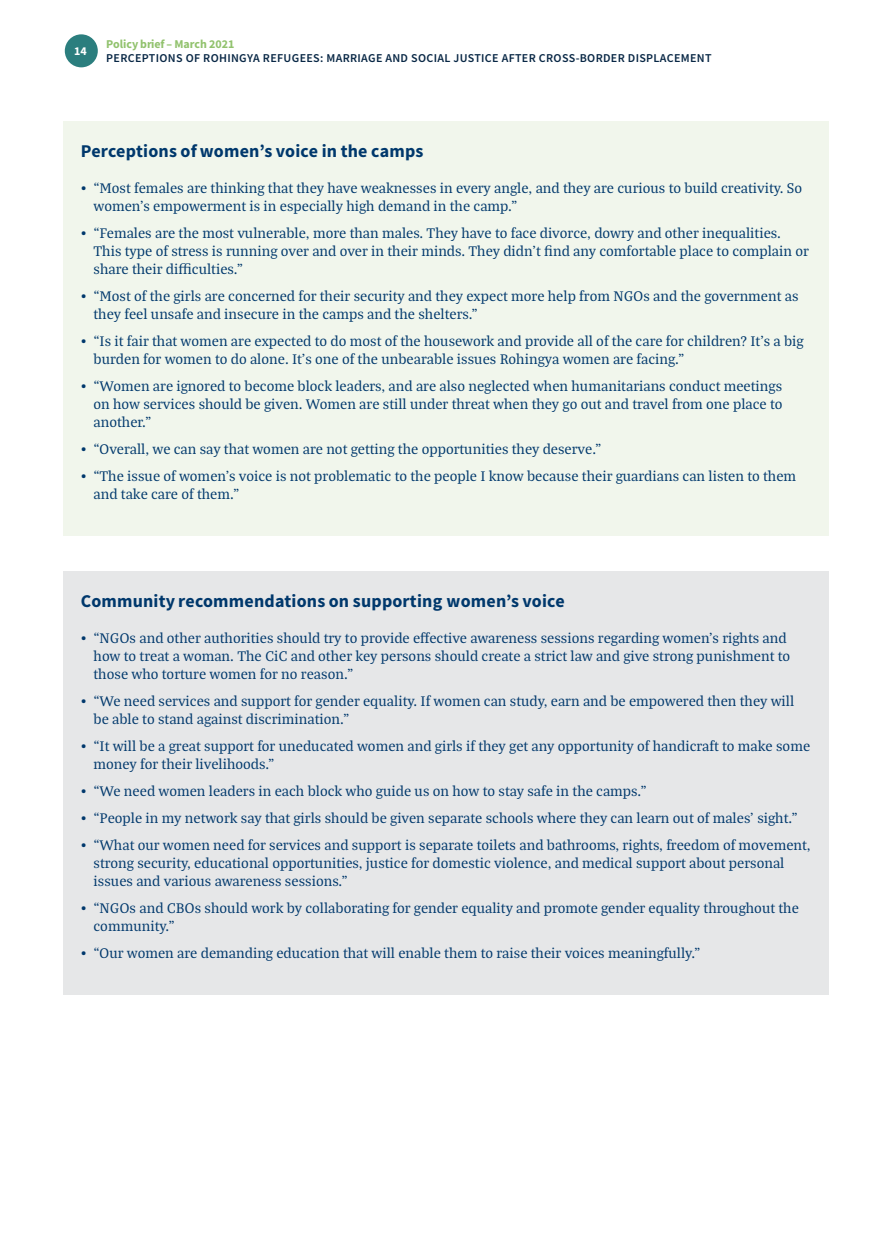
<style>
.page{position:relative;width:893px;height:1242px;background:#fff}
.page>*{position:absolute;margin:0;border:0;box-sizing:border-box;transform-origin:0 0}
.Aside_Heading{font:18px "Source Sans Variable";letter-spacing:.01em;color:#00386c}
.Aside_List{font:15px/18px "Bagatela";color:#00386c}
.t1{font:12px "Source Sans Variable";letter-spacing:.025em;color:#082745}
.t2{font:12px "Source Sans Variable";color:#91c26d}
.t3{font:12px "Source Sans Variable";color:#fff}
</style>
<div class="page">
<div style="left:65px;top:34px;width:33px;height:33px;background:#2b7e7e;border-radius:50%"></div>
<div style="left:64px;top:121px;width:765px;height:414px;background:#f1f6ec"></div>
<div style="left:64px;top:571px;width:765px;height:423px;background:#e6e7e8"></div>
<p class="t3" style="left:74px;top:44px;width:14px">14</p>
<p class="t2" style="left:106px;top:37px;width:130px">Policy brief – March 2021</p>
<p class="t1" style="left:106px;top:51px;width:607px">Perceptions of Rohingya refugees: Marriage and social justice after cross-border displacem ent</p>
<p class="Aside_Heading" style="left:81px;top:140px;width:344px">Perceptions of women’s voice in the camps</p>
<p class="Aside_List" style="left:94px;top:178px;width:710px;text-indent:-13px">• “Most females are thinking that they have weaknesses in every angle, and they are curious to build creativity. So women’s empowerment is in especially high demand in the camp.”</p>
<p class="Aside_List" style="left:94px;top:223px;width:717px;text-indent:-13px">• “Females are the most vulnerable, more than males. They have to face divorce, dowry and other inequalities.<br>This type of stress is running over and over in their minds. They didn’t find any comfortable place to complain or share their difficulties.”</p>
<p class="Aside_List" style="left:94px;top:286px;width:707px;text-indent:-13px">• “Most of the girls are concerned for their security and they expect more help from NGOs and the government as they feel unsafe and insecure in the camps and the shelters.”</p>
<p class="Aside_List" style="left:94px;top:331px;width:712px;text-indent:-13px">• “Is it fair that women are expected to do most of the housework and provide all of the care for children? It’s a big burden for women to do alone. It’s one of the unbearable issues Rohingya women are facing.”</p>
<p class="Aside_List" style="left:94px;top:376px;width:690px;text-align:justify;text-indent:-13px">• “Women are ignored to become block leaders, and are also neglected when humanitarians conduct meetings on how services should be given. Women are still under threat when they go out and travel from one place to another.”</p>
<p class="Aside_List" style="left:81px;top:439px;width:522px">• “Overall, we can say that women are not getting the opportunities they deserve.”</p>
<p class="Aside_List" style="left:94px;top:466px;width:704px;text-indent:-13px">• “The issue of women’s voice is not problematic to the people I know because their guardians can listen to them and take care of them.”</p>
<p class="Aside_Heading" style="left:81px;top:590px;width:485px">Community recommendations on supporting women’s voice</p>
<p class="Aside_List" style="left:94px;top:628px;width:698px;text-indent:-13px">• “NGOs and other authorities should try to provide effective awareness sessions regarding women’s rights and how to treat a woman. The CiC and other key persons should create a strict law and give strong punishment to those who torture women for no reason.”</p>
<p class="Aside_List" style="left:94px;top:691px;width:702px;text-indent:-13px">• “We need services and support for gender equality. If women can study, earn and be empowered then they will be able to stand against discrimination.”</p>
<p class="Aside_List" style="left:94px;top:736px;width:718px;text-indent:-13px">• “It will be a great support for uneducated women and girls if they get any opportunity of handicraft to make some money for their livelihoods.”</p>
<p class="Aside_List" style="left:81px;top:781px;width:567px">• “We need women leaders in each block who guide us on how to stay safe in the camps.”</p>
<p class="Aside_List" style="left:81px;top:808px;width:718px">• “People in my network say that girls should be given separate schools where they can learn out of males’ sight.”</p>
<p class="Aside_List" style="left:94px;top:835px;width:719px;text-indent:-13px">• “What our women need for services and support is separate toilets and bathrooms, rights, freedom of movement, strong security, educational opportunities, justice for domestic violence, and medical support about personal issues and various awareness sessions.”</p>
<p class="Aside_List" style="left:94px;top:898px;width:707px;text-indent:-13px">• “NGOs and CBOs should work by collaborating for gender equality and promote gender equality throughout the community.”</p>
<p class="Aside_List" style="left:81px;top:943px;width:621px">• “Our women are demanding education that will enable them to raise their voices meaningfully.”</p>
</div>
